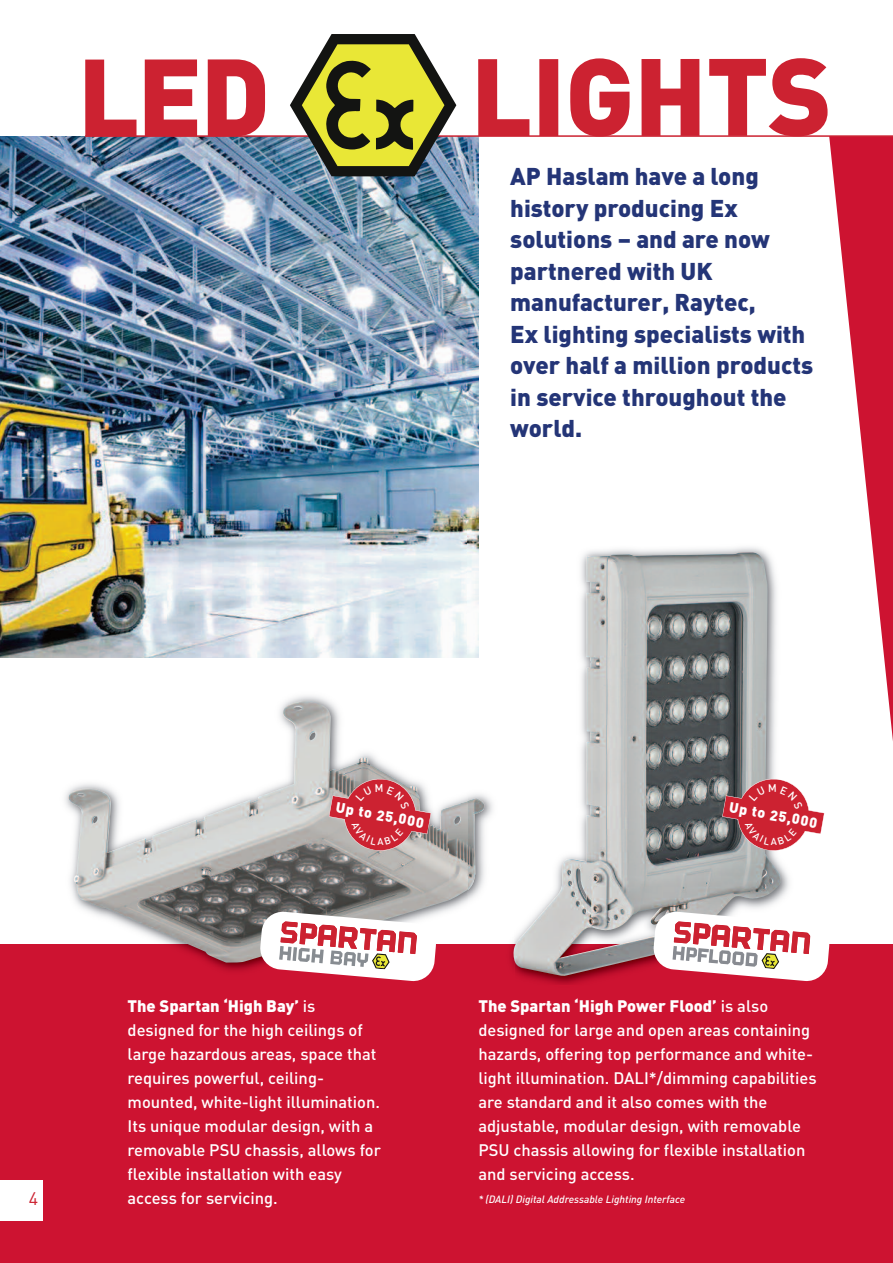
<style>
.page{position:relative;width:893px;height:1263px;background:#fff}
.page>*{position:absolute;margin:0;border:0;box-sizing:border-box;transform-origin:0 0}
.t1{font:900 108px "DIN";letter-spacing:-.01em;color:#cc2231}
.t2{font:900 24px/31.5px "DIN";color:#243577}
.t3{font:18px "DIN";color:#cc2231}
.t4{font:500 16.5px/24px "DIN";color:#fff}
.t5{font:900 14.4px "DIN";color:#fff}
.t6{font:italic 500 10.5px "DIN";color:#fff}
.s1{font-weight:900}
</style>
<div class="page">
<img style="left:0;top:136px;width:478px;height:521px">
<svg style="left:829px;top:137px;width:64px;height:604px"></svg>
<div style="left:0;top:945px;width:893px;height:318px;background:#cd1331"></div>
<div style="left:0;top:1180px;width:43px;height:40px;background:#fff"></div>
<hr style="left:85px;top:135px;width:808px;height:2px;background:#cc2231">
<img style="left:48px;top:696px;width:465px;height:275px">
<img style="left:69px;top:701px;width:415px;height:261px">
<img style="left:468px;top:521px;width:321px;height:424px">
<img style="left:468px;top:521px;width:10px;height:136px">
<img style="left:468px;top:798px;width:16px;height:92px">
<img style="left:513px;top:552px;width:268px;height:424px">
<svg style="left:259px;top:911px;width:178px;height:71px"></svg>
<svg style="left:653px;top:911px;width:177px;height:71px"></svg>
<svg style="left:290px;top:34px;width:166px;height:142px;background:#999c52"></svg>
<svg style="left:329px;top:777px;width:102px;height:75px;background:#c45e66"></svg>
<svg style="left:722px;top:777px;width:103px;height:75px"></svg>
<h1 class="t1" style="left:78px;top:36px;width:194px">LED</h1>
<h1 class="t1" style="left:470px;top:36px;width:363px">LIGHTS</h1>
<h2 class="t2" style="left:510px;top:161px;width:304px">AP Haslam have a long history producing Ex solutions – and are now partnered with UK manufacturer, Raytec,<br>Ex lighting specialists with over half a million products in service throughout the world.</h2>
<p class="t3" style="left:29px;top:1188px;width:11px">4</p>
<p class="t5" style="left:337px;top:799px;width:91px;rotate:10deg">Up to 25,000</p>
<p class="t5" style="left:731px;top:799px;width:91px;rotate:10deg">Up to 25,000</p>
<p class="t4" style="left:128px;top:994px;width:255px"><span class="s1">The Spartan ‘High Bay’</span> is designed for the high ceilings of large hazardous areas, space that requires powerful, ceiling&shy;mounted, white-light illumination.<br>Its unique modular design, with a removable PSU chassis, allows for flexible installation with easy access for servicing.</p>
<p class="t4" style="left:478px;top:994px;width:340px"><span class="s1">The Spartan ‘High Power Flood’</span> is also designed for large and open areas containing hazards, offering top performance and white&shy;light illumination. DALI*/dimming capabilities are standard and it also comes with the adjustable, modular design, with removable PSU chassis allowing for flexible installation and servicing access.</p>
<p class="t6" style="left:478px;top:1193px;width:208px">* (DALI) Digital Addressable Lighting Interface</p>
</div>
